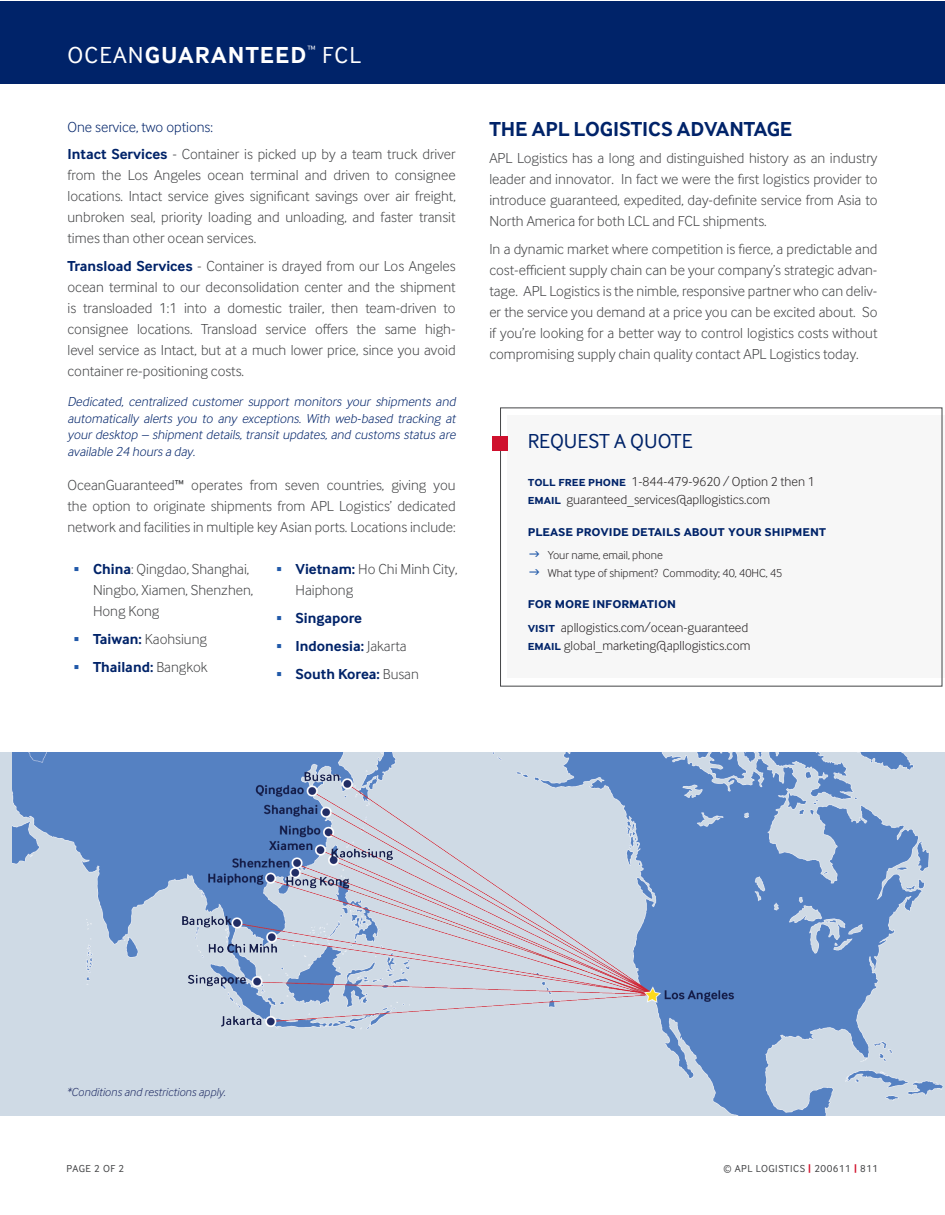
<style>
.page{position:relative;width:945px;height:1215px;background:#fff}
.page>*{position:absolute;margin:0;border:0;box-sizing:border-box;transform-origin:0 0}
.t1{font:700 24px "Inter Face";letter-spacing:.05em;color:#fff}
.t2{font:700 21px "Inter Face";color:#002369}
.t3{font:21px "Inter Face";color:#002369}
.Main_Text_-_gray{font:300 15px/21px "Inter Face";color:#444547;text-align:justify}
.t4{font:700 15px "Inter Face";color:#002369}
.Main_Text_-_gray-2{font:300 15px "Inter Face";color:#002369}
.Body_text_CB{font:italic 300 13.5px/16.5px "Inter Face";color:#002369;text-align:justify}
.t5{font:300 13.5px "Inter Face";color:#231f20}
.t6{font:300 12px "Inter Face";color:#231f20}
.t7{font:italic 300 12px "Inter Face";color:#202c64}
.t8{font:10.5px "Inter Face";letter-spacing:.05em;color:#444547}
.s1{font-weight:400}
.s2{font-weight:700;color:#002369}
.s3{font-weight:300;color:#444547}
.s4{font-weight:700;color:#d10f2a}
</style>
<div class="page">
<div style="left:507px;top:415px;width:438px;height:263px;background:#f7f7f7"></div>
<div style="left:492px;top:437px;width:16px;height:14px;background:#cf102d"></div>
<div style="left:0;top:2px;width:945px;height:82px;background:#002369"></div>
<img style="left:12px;top:752px;width:933px;height:363px">
<p class="t1" style="left:68px;top:41px;width:295px"><span class="s1">OCEAN</span>GUARANTEED<sup>™</sup> <span class="s1">FCL</span></p>
<p class="Main_Text_-_gray-2" style="left:68px;top:118px;width:147px">One service, two options:</p>
<p class="Main_Text_-_gray" style="left:68px;top:144px;width:390px"><span class="s2">Intact Services</span> - Container is picked up by a team truck driver from the Los Angeles ocean terminal and driven to consignee locations. Intact service gives significant savings over air freight, unbroken seal, priority loading and unloading, and faster transit times than other ocean services.</p>
<p class="Main_Text_-_gray" style="left:68px;top:255px;width:390px"><span class="s2">Transload Services</span> - Container is drayed from our Los Angeles ocean terminal to our deconsolidation center and the shipment is transloaded 1:1 into a domestic trailer, then team-driven to consignee locations. Transload service offers the same high&shy;level service as Intact, but at a much lower price, since you avoid container re-positioning costs.</p>
<p class="Body_text_CB" style="left:68px;top:393px;width:392px">Dedicated, centralized customer support monitors your shipments and automatically alerts you to any exceptions. With web-based tracking at your desktop – shipment details, transit updates, and customs status are available 24 hours a day.</p>
<p class="Main_Text_-_gray" style="left:68px;top:474px;width:390px">OceanGuaranteed<span class="s1">™</span> operates from seven countries, giving you the option to originate shipments from APL Logistics’ dedicated network and facilities in multiple key Asian ports. Locations include:</p>
<p class="Main_Text_-_gray" style="left:93px;top:559px;width:162px;text-align:left"><span class="s2">China</span>: Qingdao, Shanghai,<br>Ningbo, Xiamen, Shenzhen,<br>Hong Kong</p>
<p class="Main_Text_-_gray" style="left:93px;top:628px;width:116px"><span class="s2">Taiwan:</span> Kaohsiung</p>
<p class="t4" style="left:93px;top:658px;width:116px">Thailand: <span class="s3">Bangkok</span></p>
<p class="Main_Text_-_gray" style="left:296px;top:559px;width:163px"><span class="s2">Vietnam:</span> Ho Chi Minh City,<br>Haiphong</p>
<p class="t4" style="left:296px;top:609px;width:68px">Singapore</p>
<p class="t4" style="left:296px;top:637px;width:113px">Indonesia: <span class="s3">Jakarta</span></p>
<p class="t4" style="left:296px;top:665px;width:125px">South Korea: <span class="s3">Busan</span></p>
<p class="t2" style="left:489px;top:116px;width:304px">THE APL LOGISTICS ADVANTAGE</p>
<p class="Main_Text_-_gray" style="left:489px;top:148px;width:390px">APL Logistics has a long and distinguished history as an industry leader and innovator. In fact we were the first logistics provider to introduce guaranteed, expedited, day-definite service from Asia to North America for both LCL and FCL shipments.</p>
<p class="Main_Text_-_gray" style="left:489px;top:238px;width:390px">In a dynamic market where competition is fierce, a predictable and cost-efficient supply chain can be your company’s strategic advan&shy;tage. APL Logistics is the nimble, responsive partner who can deliv&shy;er the service you demand at a price you can be excited about. So if you’re looking for a better way to control logistics costs without compromising supply chain quality contact APL Logistics today.</p>
<p class="t3" style="left:528px;top:429px;width:166px">REQUEST A QUOTE</p>
<p class="t5" style="left:528px;top:474px;width:289px"><span class="s2">toll free phone</span> 1-844-479-9620 / Option 2 then 1</p>
<p class="t5" style="left:528px;top:492px;width:244px"><span class="s2">email</span> guaranteed_services@apllogistics.com</p>
<p class="t4" style="left:528px;top:522px;width:300px">please provide details about your shipment</p>
<p class="t6" style="left:548px;top:548px;width:116px">Your name, email, phone</p>
<p class="t6" style="left:548px;top:566px;width:236px">What type of shipment? Commodity; 40, 40HC, 45</p>
<p class="t4" style="left:528px;top:595px;width:150px">for more information</p>
<p class="t5" style="left:528px;top:619px;width:222px"><span class="s2">visit</span> apllogistics.com/ocean-guaranteed</p>
<p class="t5" style="left:528px;top:637px;width:224px"><span class="s2">email</span> global_marketing@apllogistics.com</p>
<p class="t7" style="left:66px;top:1085px;width:161px">*Conditions and restrictions apply.</p>
<p class="t8" style="left:66px;top:1162px;width:59px">PAGE 2 OF 2</p>
<p class="t8" style="left:723px;top:1162px;width:156px">© APL LOGISTICS <span class="s4">|</span> 200611 <span class="s4">|</span> 811</p>
</div>
